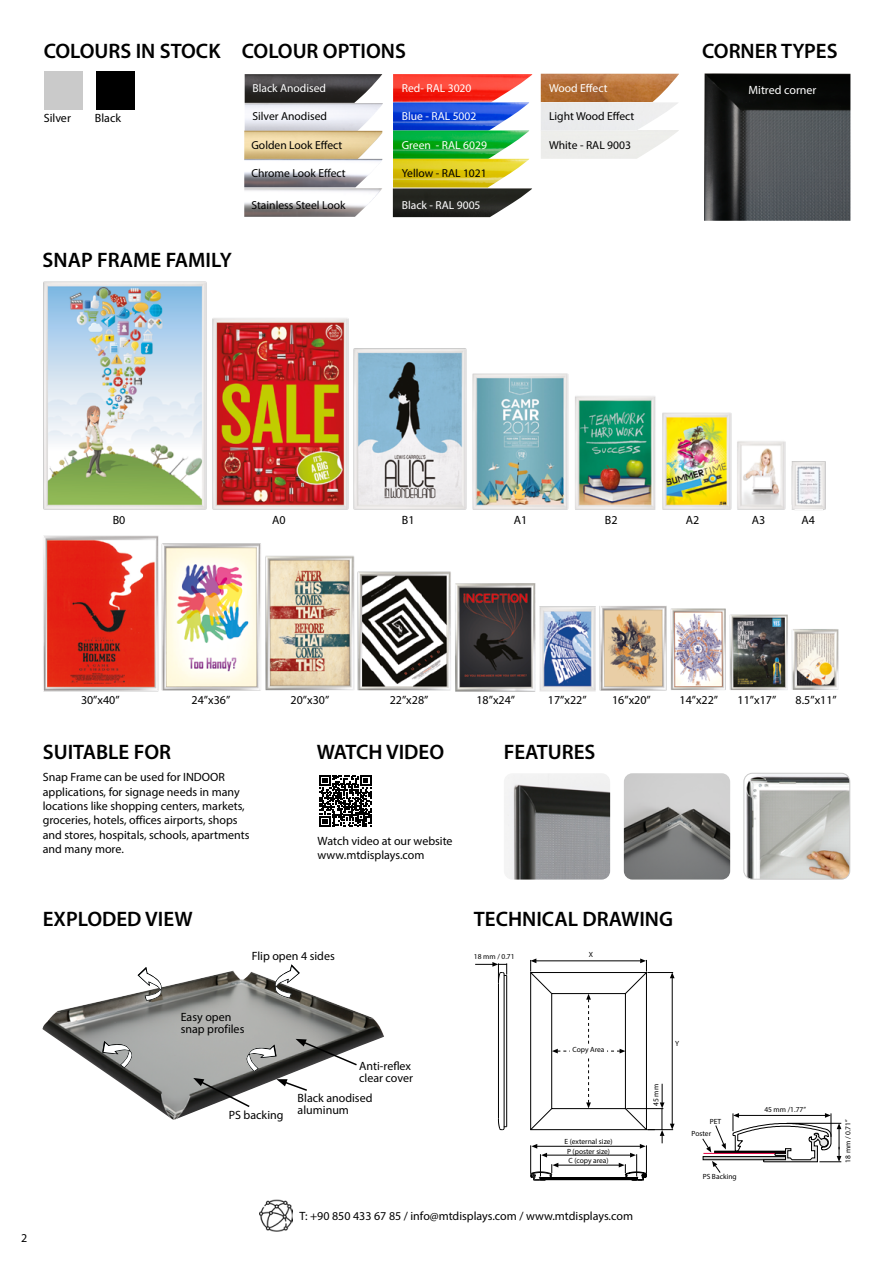
<style>
.page{position:relative;width:893px;height:1263px;background:#fff}
.page>*{position:absolute;margin:0;border:0;box-sizing:border-box;transform-origin:0 0}
.t1{font:600 21px "Myriad Pro";color:#000}
.t2{font:12px/14.4px "Myriad Pro";color:#000}
.t3{font:12px "Myriad Pro";color:#fff}
.t4{font:11.55px "Myriad Pro";color:#000}
.t5{font:11.55px "Myriad Pro";color:#fff}
.t6{font:7.5px/9.4px "Myriad Pro";color:#000;text-align:center}
</style>
<div class="page">
<img style="left:260px;top:1199px;width:33px;height:33px">
<img style="left:704px;top:73px;width:146px;height:148px">
<img style="left:744px;top:773px;width:106px;height:106px">
<div style="left:744px;top:773px;width:106px;height:106px;border:1px solid #cacaca;border-radius:9px"></div>
<img style="left:504px;top:773px;width:106px;height:106px">
<img style="left:624px;top:773px;width:106px;height:106px">
<div style="left:44px;top:71px;width:39px;height:39px;background:#cacaca"></div>
<div style="left:96px;top:71px;width:39px;height:39px;background:#000"></div>
<img style="left:244px;top:74px;width:139px;height:143px">
<img style="left:541px;top:74px;width:138px;height:85px">
<img style="left:393px;top:188px;width:139px;height:29px">
<svg style="left:541px;top:102px;width:138px;height:28px"></svg>
<svg style="left:393px;top:74px;width:139px;height:114px;background:#95936f"></svg>
<img style="left:43px;top:281px;width:783px;height:229px">
<img style="left:43px;top:535px;width:796px;height:157px">
<svg style="left:319px;top:775px;width:52px;height:52px"></svg>
<hr style="left:498px;top:984px;width:1px;height:134px;background:#000">
<hr style="left:506px;top:975px;width:1px;height:152px;background:#000">
<svg style="left:498px;top:1118px;width:9px;height:12px"></svg>
<hr style="left:504px;top:975px;width:1px;height:152px;background:#000">
<svg style="left:475px;top:962px;width:33px;height:22px"></svg>
<svg style="left:530px;top:958px;width:145px;height:223px"></svg>
<div style="left:703px;top:1156px;width:83px;height:4px;border:1px solid #000"></div>
<div style="left:714px;top:1151px;width:72px;height:1px;border:1px solid #000"></div>
<hr style="left:703px;top:1153px;width:82px;height:1px;background:#e40040">
<svg style="left:712px;top:1161px;width:9px;height:12px"></svg>
<svg style="left:702px;top:1125px;width:24px;height:27px"></svg>
<svg style="left:732px;top:1113px;width:110px;height:49px"></svg>
<div style="left:570px;top:1046px;width:37px;height:9px;background:#fff"></div>
<img style="left:43px;top:971px;width:341px;height:149px">
<svg style="left:274px;top:964px;width:26px;height:34px"></svg>
<svg style="left:138px;top:967px;width:25px;height:34px"></svg>
<svg style="left:244px;top:1045px;width:33px;height:26px"></svg>
<svg style="left:102px;top:1041px;width:32px;height:27px"></svg>
<svg style="left:276px;top:1079px;width:33px;height:13px"></svg>
<svg style="left:296px;top:1039px;width:62px;height:28px"></svg>
<svg style="left:193px;top:1078px;width:58px;height:30px"></svg>
<h1 class="t1" style="left:44px;top:38px;width:364px">COLOURS IN STOCK COLOUR OPTIONS</h1>
<h1 class="t1" style="left:702px;top:38px;width:137px">CORNER TYPES</h1>
<p class="t2" style="left:44px;top:111px;width:29px">Silver</p>
<p class="t2" style="left:95px;top:111px;width:28px">Black</p>
<h1 class="t1" style="left:43px;top:247px;width:191px">SNAP FRAME FAMILY</h1>
<p class="t5" style="left:252px;top:81px;width:75px">Black Anodised</p>
<p class="t4" style="left:252px;top:109px;width:76px">Silver Anodised</p>
<p class="t5" style="left:402px;top:81px;width:71px">Red- RAL 3020</p>
<p class="t5" style="left:402px;top:109px;width:76px">Blue - RAL 5002</p>
<p class="t5" style="left:402px;top:138px;width:87px">Green - RAL 6029</p>
<p class="t4" style="left:402px;top:166px;width:86px">Yellow - RAL 1021</p>
<p class="t4" style="left:251px;top:138px;width:93px">Golden Look Effect</p>
<p class="t4" style="left:251px;top:166px;width:96px">Chrome Look Effect</p>
<p class="t4" style="left:251px;top:198px;width:96px">Stainless Steel Look</p>
<p class="t5" style="left:402px;top:198px;width:80px">Black - RAL 9005</p>
<p class="t5" style="left:549px;top:81px;width:60px">Wood Effect</p>
<p class="t4" style="left:549px;top:109px;width:87px">Light Wood Effect</p>
<p class="t4" style="left:549px;top:138px;width:83px">White - RAL 9003</p>
<p class="t3" style="left:748px;top:83px;width:70px">Mitred corner</p>
<p class="t2" style="left:113px;top:512px;width:14px">B0</p>
<p class="t2" style="left:272px;top:512px;width:15px">A0</p>
<p class="t2" style="left:402px;top:512px;width:14px">B1</p>
<p class="t2" style="left:514px;top:512px;width:15px">A1</p>
<p class="t2" style="left:605px;top:512px;width:14px">B2</p>
<p class="t2" style="left:686px;top:512px;width:15px">A2</p>
<p class="t2" style="left:752px;top:512px;width:15px">A3</p>
<p class="t2" style="left:802px;top:512px;width:15px">A4</p>
<p class="t2" style="left:81px;top:693px;width:40px">30”x40”</p>
<p class="t2" style="left:192px;top:693px;width:40px">24”x36”</p>
<p class="t2" style="left:291px;top:693px;width:40px">20”x30”</p>
<p class="t2" style="left:390px;top:693px;width:40px">22”x28”</p>
<p class="t2" style="left:476px;top:693px;width:40px">18”x24”</p>
<p class="t2" style="left:548px;top:693px;width:40px">17”x22”</p>
<p class="t2" style="left:612px;top:693px;width:40px">16”x20”</p>
<p class="t2" style="left:679px;top:693px;width:40px">14”x22”</p>
<p class="t2" style="left:738px;top:693px;width:40px">11”x17”</p>
<p class="t2" style="left:796px;top:693px;width:43px">8.5”x11”</p>
<h1 class="t1" style="left:43px;top:738px;width:130px">SUITABLE FOR</h1>
<p class="t2" style="left:43px;top:770px;width:208px">Snap Frame can be used for INDOOR applications, for signage needs in many locations like shopping centers, markets, groceries, hotels, offices airports, shops and stores, hospitals, schools, apartments and many more.</p>
<h1 class="t1" style="left:317px;top:738px;width:129px">WATCH VIDEO</h1>
<p class="t2" style="left:318px;top:834px;width:137px">Watch video at our website www.mtdisplays.com</p>
<h1 class="t1" style="left:504px;top:738px;width:93px">FEATURES</h1>
<h1 class="t1" style="left:43px;top:906px;width:151px">EXPLODED VIEW</h1>
<h1 class="t1" style="left:474px;top:906px;width:201px">TECHNICAL DRAWING</h1>
<p class="t2" style="left:252px;top:948px;width:85px">Flip open 4 sides</p>
<p class="t6" style="left:474px;top:951px;width:42px">18 mm / 0.71</p>
<p class="t6" style="left:589px;top:950px;width:6px">X</p>
<p class="t2" style="left:21px;top:1230px;width:8px">2</p>
<p class="t2" style="left:181px;top:1010px;width:65px;line-height:12px">Easy open snap profiles</p>
<p class="t2" style="left:229px;top:1107px;width:56px">PS backing</p>
<p class="t2" style="left:359px;top:1060px;width:55px;line-height:12px">Anti-reflex clear cover</p>
<p class="t2" style="left:298px;top:1092px;width:76px;line-height:12px">Black anodised aluminum</p>
<p class="t6" style="left:572px;top:1045px;width:34px">Copy Area</p>
<p class="t6" style="left:564px;top:1137px;width:50px">E (external size)<br>P (poster size)<br>C (copy area)</p>
<p class="t2" style="left:299px;top:1209px;width:335px">T: +90 850 433 67 85 / info@mtdisplays.com / www.mtdisplays.com</p>
<p class="t6" style="left:651px;top:1106px;width:23px;rotate:-90deg">45 mm</p>
<p class="t6" style="left:675px;top:1039px;width:6px">Y</p>
<p class="t6" style="left:710px;top:1116px;width:13px">PET</p>
<p class="t6" style="left:692px;top:1128px;width:21px">Poster</p>
<p class="t6" style="left:703px;top:1172px;width:36px">PS Backing</p>
<p class="t6" style="left:764px;top:1105px;width:43px">45 mm /1.77”</p>
<p class="t6" style="left:843px;top:1163px;width:45px;rotate:-90deg">18 mm / 0.71”</p>
</div>
